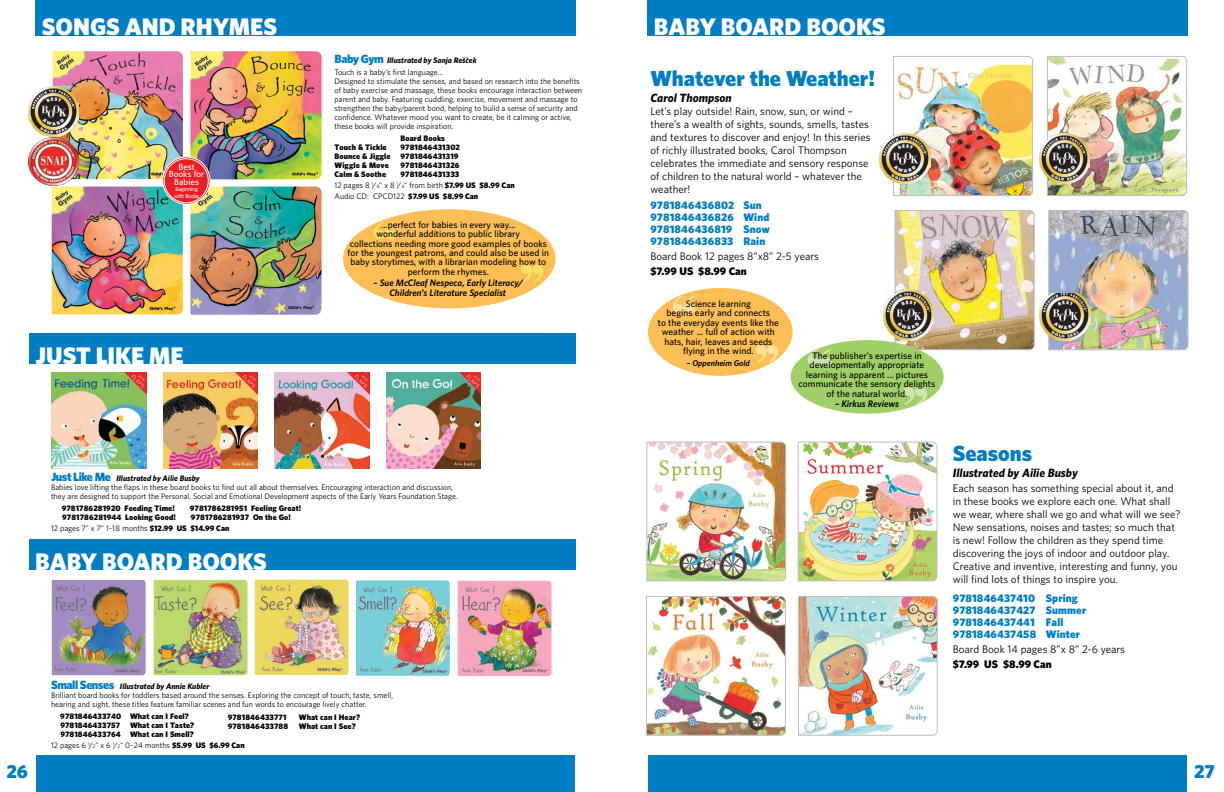
<style>
.page{position:relative;width:1224px;height:792px;background:#fff}
.page>*{position:absolute;margin:0;border:0;box-sizing:border-box;transform-origin:0 0}
.t1{font:900 24px "Whitney";color:#fff}
.t2{font:900 22px "Whitney";color:#007dc3}
.t3{font:900 19px "Whitney";color:#007dc3}
.t4{font:italic 700 12px "Whitney";color:#000}
.t5{font:11px/13px "Whitney";color:#000}
.t6{font:900 11px/12px "Whitney";letter-spacing:.01em;color:#007dc3}
.t7{font:900 11px "Whitney";color:#000}
.t8{font:500 9.5px/9.5px "Whitney";color:#000;text-align:center}
.t9{font:italic 600 9.5px "Whitney";color:#000}
.t10{font:500 9.4px/9.4px "Whitney";color:#000;text-align:center}
.t11{font:italic 600 9.4px/9.4px "Whitney";color:#000;text-align:center}
.t12{font:500 9px/7.4px "Whitney";color:#fff;text-align:center}
.t13{font:italic 600 8.4px "Whitney";color:#000}
.t14{font:8px/9px "Whitney";color:#000}
.t15{font:900 8px/9px "Whitney";letter-spacing:.01em;color:#000}
.t16{font:italic 700 8px "Whitney";color:#000}
.t17{font:500 5.7px/6.5px "Whitney";letter-spacing:-.025em;color:#fff}
.s1{font-weight:900;font-style:normal;font-size:12px;color:#007dc3}
.s2{font-weight:400}
.s3{font-weight:400;font-size:5px}
.s4{font-weight:900;font-size:12px;color:#007dc3}
.s5{font-weight:700;font-style:italic}
.s6{font-size:5px}
.s7{font-weight:900}
</style>
<div class="page">
<div style="left:35px;top:0;width:541px;height:35px;background:#007dc3"></div>
<div style="left:647px;top:0;width:541px;height:35px;background:#007dc3"></div>
<div style="left:36px;top:755px;width:539px;height:37px;background:#007dc3"></div>
<div style="left:648px;top:755px;width:539px;height:37px;background:#007dc3"></div>
<img style="left:53px;top:51px;width:130px;height:128px">
<img style="left:190px;top:51px;width:132px;height:128px">
<img style="left:52px;top:187px;width:131px;height:127px">
<img style="left:190px;top:187px;width:132px;height:128px">
<div style="left:163px;top:157px;width:47px;height:47px;background:#ed1d24;border-radius:50%"></div>
<div style="left:162px;top:157px;width:48px;height:48px;border:1px solid #fff;border-radius:50%"></div>
<div style="left:164px;top:158px;width:45px;height:45px;border:1px solid #fff;border-radius:50%"></div>
<img style="left:28px;top:86px;width:51px;height:100px">
<div style="left:343px;top:209px;width:213px;height:99px;background:#fdbe56;border-radius:50%"></div>
<svg style="left:374px;top:222px;width:22px;height:17px"></svg>
<svg style="left:521px;top:265px;width:23px;height:17px"></svg>
<div style="left:29px;top:539px;width:547px;height:30px;background:#007dc3"></div>
<div style="left:30px;top:333px;width:546px;height:30px;background:#007dc3"></div>
<img style="left:51px;top:579px;width:501px;height:97px">
<img style="left:52px;top:373px;width:95px;height:96px">
<img style="left:163px;top:373px;width:95px;height:96px">
<img style="left:274px;top:373px;width:95px;height:96px">
<img style="left:387px;top:373px;width:93px;height:96px">
<div style="left:648px;top:288px;width:145px;height:88px;background:#fdbe56;border-radius:50%"></div>
<svg style="left:673px;top:296px;width:22px;height:17px"></svg>
<svg style="left:756px;top:345px;width:22px;height:17px"></svg>
<img style="left:894px;top:210px;width:141px;height:141px">
<img style="left:1048px;top:210px;width:141px;height:141px">
<img style="left:893px;top:56px;width:140px;height:140px">
<img style="left:1047px;top:56px;width:140px;height:140px">
<img style="left:646px;top:441px;width:141px;height:141px">
<img style="left:646px;top:596px;width:140px;height:140px">
<img style="left:797px;top:441px;width:141px;height:141px">
<img style="left:798px;top:596px;width:140px;height:140px">
<img style="left:880px;top:133px;width:50px;height:50px">
<img style="left:1039px;top:133px;width:50px;height:50px">
<img style="left:883px;top:290px;width:50px;height:50px">
<img style="left:1040px;top:294px;width:50px;height:46px">
<div style="left:791px;top:340px;width:153px;height:74px;background:#a0cf67;border-radius:50%"></div>
<svg style="left:808px;top:349px;width:24px;height:17px"></svg>
<svg style="left:903px;top:387px;width:24px;height:17px"></svg>
<h1 class="t1" style="left:42px;top:11px;width:237px">SONGS AND RHYMES</h1>
<p class="t12" style="left:169px;top:163px;width:37px">Best<br>Books for<br>Babies</p>
<p class="t17" style="left:174px;top:186px;width:26px">Beginning with Books</p>
<h1 class="t1" style="left:36px;top:340px;width:150px">JUST LIKE ME</h1>
<p class="t16" style="left:335px;top:55px;width:144px"><span class="s1">Baby Gym</span> Illustrated by Sanja Re˘scek</p>
<p class="t16" style="left:466px;top:55px;width:5px">˘</p>
<p class="t14" style="left:335px;top:67px;width:249px">Touch is a baby’s first language…<br>Designed to stimulate the senses, and based on research into the benefits of baby exercise and massage, these books encourage interaction between parent and baby. Featuring cuddling, exercise, movement and massage to strengthen the baby/parent bond, helping to build a sense of security and confidence. Whatever mood you want to create, be it calming or active, these books will provide inspiration.</p>
<p class="t15" style="left:401px;top:133px;width:46px">Board Books</p>
<p class="t15" style="left:335px;top:142px;width:54px">Touch &amp; Tickle</p>
<p class="t15" style="left:335px;top:142px;width:127px;text-indent:66px">9781846431302<br>Bounce &amp; Jiggle 9781846431319<br>Wiggle &amp; Move</p>
<p class="t15" style="left:401px;top:160px;width:61px">9781846431326</p>
<p class="t15" style="left:335px;top:169px;width:53px">Calm &amp; Soothe</p>
<p class="t15" style="left:335px;top:168px;width:182px;line-height:11px;text-indent:66px">9781846431333<br><span class="s2">12 pages 8</span> <sup>1</sup><span class="s2">/</span><span class="s3">4</span><span class="s2">" x 8</span> <sup>1</sup><span class="s2">/</span><span class="s3">4</span><span class="s2">" from birth</span> $7.99 US $8.99 Can<br><span class="s2">Audio CD: CPCD122</span> $7.99 US $8.99 Can</p>
<p class="t10" style="left:348px;top:220px;width:203px"><span class="s2">.</span>..perfect for babies in every way...<br>wonderful additions to public library<br>collections needing more good examples of books for the youngest patrons, and could also be used in baby storytimes, with a librarian modeling how to perform the rhymes.</p>
<p class="t11" style="left:373px;top:278px;width:151px">– Sue McCleaf Nespeca, Early Literacy/<br>Children’s Literature Specialist</p>
<p class="t14" style="left:51px;top:473px;width:408px"><span class="s4">Just Like Me</span> <span class="s5">Illustrated by Ailie Busby<br></span>Babies love lifting the flaps in these board books to find out all about themselves. Encouraging interaction and discussion, they are designed to support the Personal, Social and Emotional Development aspects of the Early Years Foundation Stage.</p>
<p class="t15" style="left:62px;top:503px;width:115px">9781786281920 Feeding Time!</p>
<p class="t15" style="left:190px;top:503px;width:113px">9781786281951 Feeling Great!</p>
<p class="t15" style="left:62px;top:512px;width:115px">9781786281944 Looking Good!</p>
<p class="t15" style="left:51px;top:511px;width:241px;line-height:11px;text-indent:140px">9781786281937 On the Go!<br><span class="s2">12 pages 7" x 7" 1-18 months</span> $12.99 US $14.99 Can</p>
<h1 class="t1" style="left:35px;top:546px;width:233px">BABY BOARD BOOKS</h1>
<p class="t14" style="left:51px;top:681px;width:344px"><span class="s4">Small Senses</span> <span class="s5">Illustrated by Annie Kubler<br></span>Brilliant board books for toddlers based around the senses. Exploring the concept of touch, taste, smell, hearing and sight, these titles feature familiar scenes and fun words to encourage lively chatter.</p>
<p class="t15" style="left:60px;top:711px;width:135px">9781846433740 What can I Feel?<br>9781846433757 What can I Taste?<br>9781846433764 What can I Smell?</p>
<p class="t14" style="left:51px;top:740px;width:195px">12 pages 6 <sup>1</sup>/<span class="s6">2</span>" x 6 <sup>1</sup>/<span class="s6">2</span>" 0-24 months <span class="s7">$5.99 US $6.99 Can</span></p>
<p class="t15" style="left:228px;top:713px;width:60px">9781846433771</p>
<p class="t15" style="left:299px;top:713px;width:63px">What can I Hear?</p>
<p class="t15" style="left:228px;top:722px;width:62px">9781846433788</p>
<p class="t15" style="left:299px;top:722px;width:58px">What can I See?</p>
<h1 class="t1" style="left:654px;top:11px;width:233px">BABY BOARD BOOKS</h1>
<h2 class="t2" style="left:650px;top:64px;width:226px">Whatever the Weather!</h2>
<h3 class="t4" style="left:650px;top:90px;width:83px">Carol Thompson</h3>
<p class="t5" style="left:650px;top:105px;width:222px">Let’s play outside! Rain, snow, sun, or wind – there’s a wealth of sights, sounds, smells, tastes and textures to discover and enjoy! In this series of richly illustrated books, Carol Thompson celebrates the immediate and sensory response of children to the natural world – whatever the weather!</p>
<h3 class="t6" style="left:650px;top:199px;width:121px">9781846436802 Sun<br>9781846436826 Wind<br>9781846436819 Snow<br>9781846436833 Rain</h3>
<h3 class="t5" style="left:650px;top:250px;width:170px">Board Book 12 pages 8”x8” 2-5 years</h3>
<h3 class="t7" style="left:650px;top:264px;width:98px">$7.99 US $8.99 Can</h3>
<p class="t8" style="left:658px;top:299px;width:123px">Science learning<br>begins early and connects<br>to the everyday events like the weather ... full of action with hats, hair, leaves and seeds flying in the wind.</p>
<p class="t13" style="left:687px;top:357px;width:65px">– Oppenheim Gold</p>
<p class="t8" style="left:799px;top:351px;width:138px">The publisher’s expertise in developmentally appropriate learning is apparent ... pictures communicate the sensory delights of the natural world.</p>
<p class="t9" style="left:835px;top:398px;width:65px">– Kirkus Reviews</p>
<h2 class="t2" style="left:953px;top:438px;width:81px">Seasons</h2>
<h3 class="t4" style="left:953px;top:464px;width:127px">Illustrated by Ailie Busby</h3>
<p class="t5" style="left:953px;top:481px;width:229px">Each season has something special about it, and in these books we explore each one. What shall we wear, where shall we go and what will we see?<br>New sensations, noises and tastes; so much that is new! Follow the children as they spend time discovering the joys of indoor and outdoor play.<br>Creative and inventive, interesting and funny, you will find lots of things to inspire you.</p>
<h3 class="t6" style="left:953px;top:592px;width:135px">9781846437410 Spring<br>9781846437427 Summer<br>9781846437441 Fall<br>9781846437458 Winter</h3>
<h3 class="t5" style="left:953px;top:642px;width:174px">Board Book 14 pages 8”x 8” 2-6 years</h3>
<h3 class="t7" style="left:953px;top:656px;width:100px">$7.99 US $8.99 Can</h3>
<h3 class="t3" style="left:7px;top:758px;width:23px">26</h3>
<h3 class="t3" style="left:1194px;top:758px;width:22px">27</h3>
</div>
